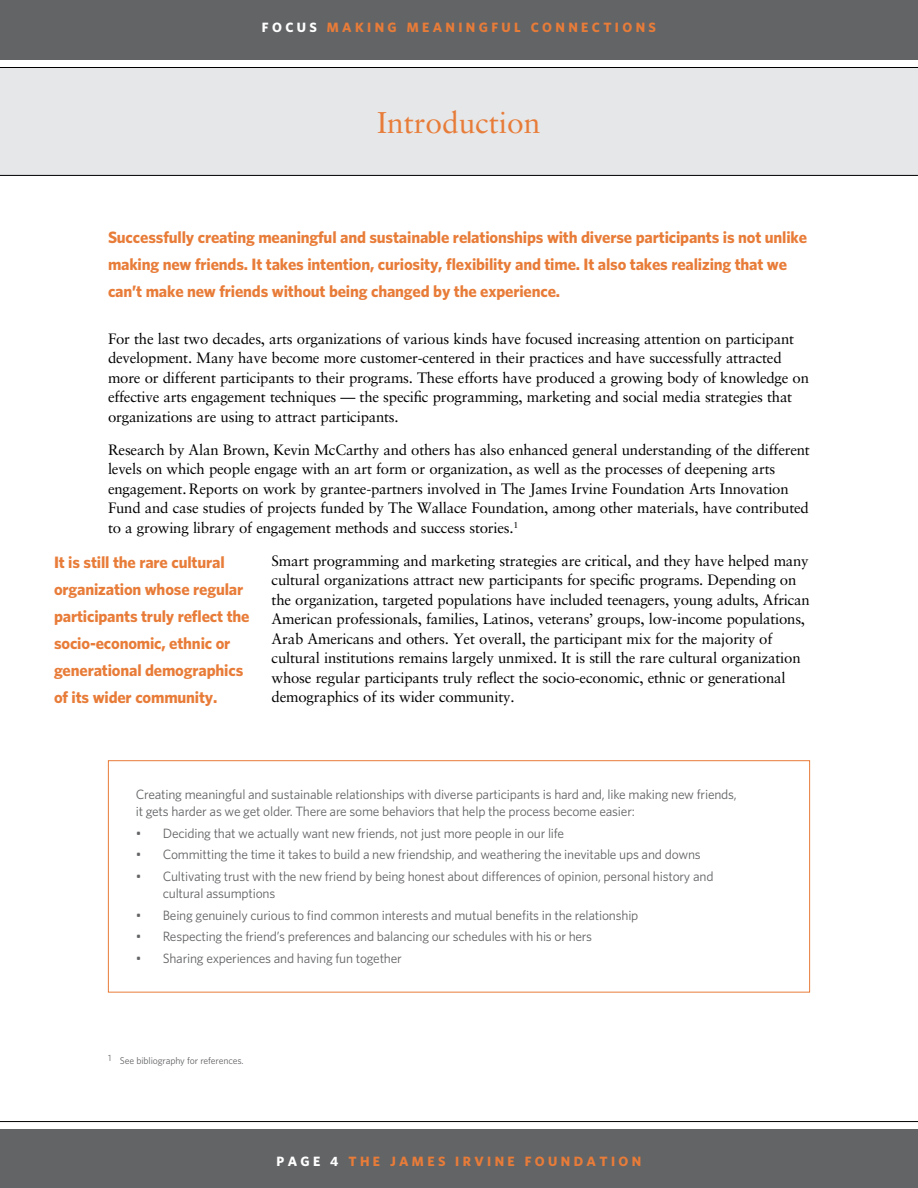
<style>
.page{position:relative;width:918px;height:1188px;background:#fff}
.page>*{position:absolute;margin:0;border:0;box-sizing:border-box;transform-origin:0 0}
.t1{font:30px "Sabon LT Std";color:#e87c39}
.t2{font:700 16.5px/27px "Whitney";letter-spacing:-.01em;color:#e87c39}
.t3{font:15px/19.5px "Sabon LT Std";letter-spacing:-.015em;color:#000}
.t4{font:13.5px/17.2px "Whitney";letter-spacing:-.015em;color:#636466}
.t5{font:700 13.5px "Whitney";letter-spacing:.25em;color:#e87c39}
.t6{font:9.75px "Whitney";letter-spacing:-.015em;color:#636466}
.s1{color:#fff}
</style>
<div class="page">
<div style="left:0;top:68px;width:918px;height:107px;background:#e6e7e8"></div>
<hr style="left:0;top:175px;width:918px;height:1px;background:#000">
<hr style="left:0;top:67px;width:918px;height:1px;background:#000">
<div style="left:0;top:0;width:918px;height:59px;background:#636466"></div>
<div style="left:0;top:1130px;width:918px;height:58px;background:#636466"></div>
<hr style="left:0;top:1121px;width:918px;height:1px;background:#000">
<div style="left:108px;top:760px;width:702px;height:233px;border:1px solid #e87c39"></div>
<p class="t5" style="left:262px;top:19px;width:396px"><span class="s1">FOCUS</span> MAKING MEANINGFUL CONNECTIONS</p>
<h1 class="t1" style="left:377px;top:105px;width:165px">Introduction</h1>
<p class="t2" style="left:108px;top:223px;width:701px">Successfully creating meaningful and sustainable relationships with diverse participants is not unlike making new friends. It takes intention, curiosity, flexibility and time. It also takes realizing that we can’t make new friends without being changed by the experience.</p>
<p class="t3" style="left:108px;top:328px;width:703px">For the last two decades, arts organizations of various kinds have focused increasing attention on participant development. Many have become more customer-centered in their practices and have successfully attracted more or different participants to their programs. These efforts have produced a growing body of knowledge on effective arts engagement techniques — the specific programming, marketing and social media strategies that organizations are using to attract participants.</p>
<p class="t3" style="left:108px;top:439px;width:703px">Research by Alan Brown, Kevin McCarthy and others has also enhanced general understanding of the different levels on which people engage with an art form or organization, as well as the processes of deepening arts engagement. Reports on work by grantee-partners involved in The James Irvine Foundation Arts Innovation Fund and case studies of projects funded by The Wallace Foundation, among other materials, have contributed to a growing library of engagement methods and success stories.<sup>1</sup></p>
<p class="t3" style="left:272px;top:550px;width:540px">Smart programming and marketing strategies are critical, and they have helped many cultural organizations attract new participants for specific programs. Depending on the organization, targeted populations have included teenagers, young adults, African American professionals, families, Latinos, veterans’ groups, low-income populations, Arab Americans and others. Yet overall, the participant mix for the majority of cultural institutions remains largely unmixed. It is still the rare cultural organization whose regular participants truly reflect the socio-economic, ethnic or generational demographics of its wider community.</p>
<p class="t2" style="left:54px;top:549px;width:197px">It is still the rare cultural organization whose regular participants truly reflect the socio-economic, ethnic or generational demographics of its wider community.</p>
<p class="t4" style="left:136px;top:785px;width:603px">Creating meaningful and sustainable relationships with diverse participants is hard and, like making new friends, it gets harder as we get older. There are some behaviors that help the process become easier:</p>
<p class="t4" style="left:136px;top:824px;width:430px">• Deciding that we actually want new friends, not just more people in our life</p>
<p class="t4" style="left:136px;top:846px;width:567px">• Committing the time it takes to build a new friendship, and weathering the inevitable ups and downs</p>
<p class="t4" style="left:163px;top:867px;width:552px;text-indent:-27px">• Cultivating trust with the new friend by being honest about differences of opinion, personal history and cultural assumptions</p>
<p class="t4" style="left:136px;top:906px;width:504px">• Being genuinely curious to find common interests and mutual benefits in the relationship</p>
<p class="t4" style="left:136px;top:928px;width:458px">• Respecting the friend’s preferences and balancing our schedules with his or hers</p>
<p class="t4" style="left:136px;top:949px;width:268px">• Sharing experiences and having fun together</p>
<p class="t6" style="left:108px;top:1054px;width:137px"><sup>1</sup> See bibliography for references.</p>
<p class="t5" style="left:277px;top:1153px;width:366px"><span class="s1">PAGE 4</span> THE JAMES IRVINE FOUNDATION</p>
</div>
